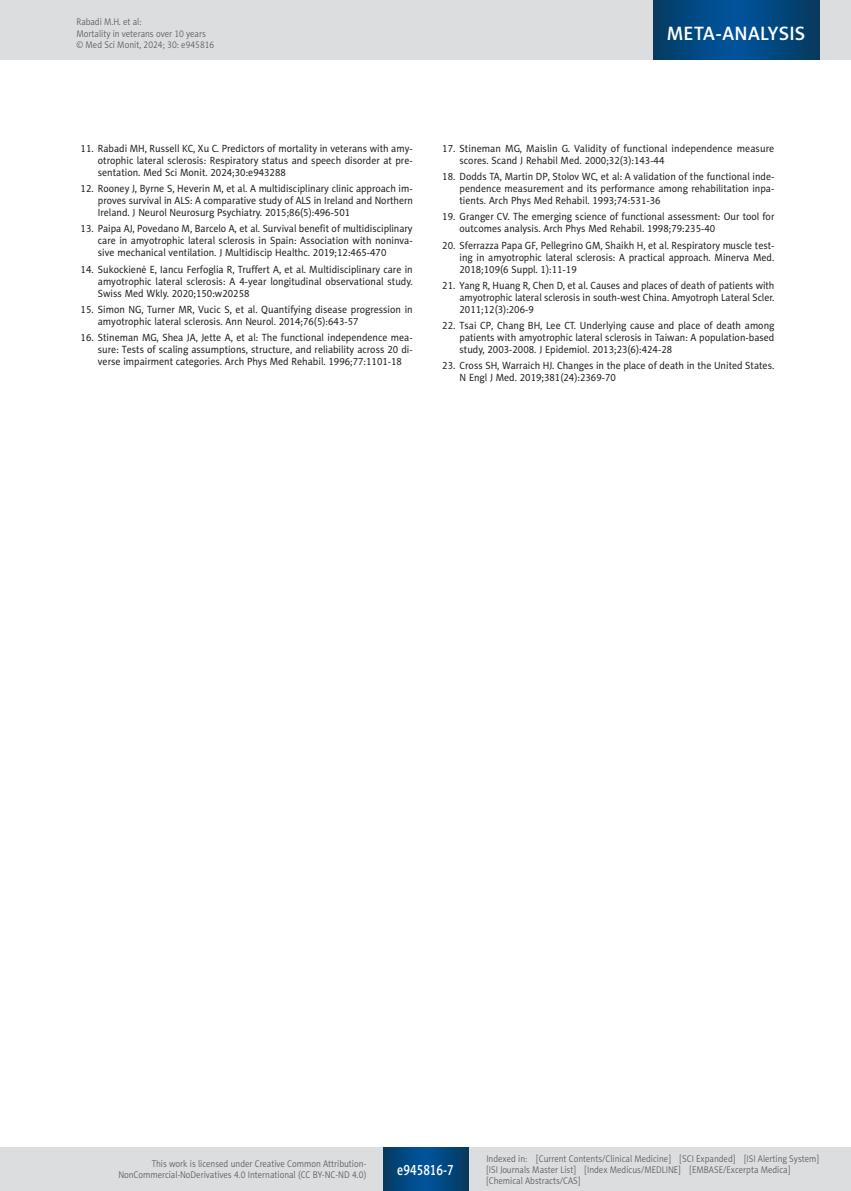
<style>
.page{position:relative;width:851px;height:1191px;background:#fff}
.page>*{position:absolute;margin:0;border:0;box-sizing:border-box;transform-origin:0 0}
.t1{font:19.5px "Naomi Sans EFN Medium";letter-spacing:.01em;color:#fff}
.t2{font:15px "Naomi Sans EFN Medium";color:#fff;scale:.8 1}
.MSM_Referencje_punkt{font:10.5px/12px "Naomi Sans EFN";color:#231f20;text-align:justify;scale:.95 1}
.MSM_Referencje_punkt-2{font:10.5px/12px "Naomi Sans EFN";color:#231f20;text-align:justify;scale:.94 1}
.MSM_Referencje_punkt-3{font:10.5px/12px "Naomi Sans EFN";color:#231f20;scale:.96 1}
.t3{font:9.75px/11.2px "Naomi Sans EFN Light";color:#57585a;scale:.9 1}
</style>
<div class="page">
<div style="left:0;top:1148px;width:850px;height:43px;background:#dcdddf"></div>
<svg style="left:383px;top:1147px;width:85px;height:43px;background:#02477e"></svg>
<div style="left:0;top:0;width:850px;height:60px;background:#dcdddf"></div>
<svg style="left:653px;top:0;width:166px;height:60px;background:#02477e"></svg>
<p class="t3" style="left:77px;top:16px;width:154px">Rabadi M.H. et al:<br>Mortality in veterans over 10 years © Med Sci Monit, 2024; 30: e945816</p>
<h1 class="t1" style="left:666px;top:22px;width:140px">META-ANALYSIS</h1>
<p class="MSM_Referencje_punkt" style="left:98px;top:142px;width:333px;text-indent:-17px">11. Rabadi MH, Russell KC, Xu C. Predictors of mortality in veterans with amy&shy;otrophic lateral sclerosis: Respiratory status and speech disorder at pre&shy;sentation. Med Sci Monit. 2024;30:e943288</p>
<p class="MSM_Referencje_punkt" style="left:98px;top:183px;width:333px;text-indent:-17px">12. Rooney J, Byrne S, Heverin M, et al. A multidisciplinary clinic approach im&shy;proves survival in ALS: A comparative study of ALS in Ireland and Northern Ireland. J Neurol Neurosurg Psychiatry. 2015;86(5):496-501</p>
<p class="MSM_Referencje_punkt" style="left:98px;top:223px;width:333px;text-indent:-17px">13. Paipa AJ, Povedano M, Barcelo A, et al. Survival benefit of multidisciplinary care in amyotrophic lateral sclerosis in Spain: Association with noninva&shy;sive mechanical ventilation. J Multidiscip Healthc. 2019;12:465-470</p>
<p class="MSM_Referencje_punkt" style="left:98px;top:263px;width:333px;text-indent:-17px">14. Sukockienė E, Iancu Ferfoglia R, Truffert A, et al. Multidisciplinary care in amyotrophic lateral sclerosis: A 4-year longitudinal observational study.<br>Swiss Med Wkly. 2020;150:w20258</p>
<p class="MSM_Referencje_punkt" style="left:98px;top:303px;width:333px;text-indent:-17px">15. Simon NG, Turner MR, Vucic S, et al. Quantifying disease progression in amyotrophic lateral sclerosis. Ann Neurol. 2014;76(5):643-57</p>
<p class="MSM_Referencje_punkt" style="left:98px;top:332px;width:333px;text-indent:-17px">16. Stineman MG, Shea JA, Jette A, et al: The functional independence mea&shy;sure: Tests of scaling assumptions, structure, and reliability across 20 di&shy;verse impairment categories. Arch Phys Med Rehabil. 1996;77:1101-18</p>
<p class="MSM_Referencje_punkt-3" style="left:459px;top:142px;width:329px;text-indent:-17px">17. Stineman MG, Maislin G. Validity of functional independence measure scores. Scand J Rehabil Med. 2000;32(3):143-44</p>
<p class="MSM_Referencje_punkt" style="left:459px;top:171px;width:333px;text-indent:-17px">18. Dodds TA, Martin DP, Stolov WC, et al: A validation of the functional inde&shy;pendence measurement and its performance among rehabilitation inpa&shy;tients. Arch Phys Med Rehabil. 1993;74:531-36</p>
<p class="MSM_Referencje_punkt" style="left:459px;top:211px;width:333px;text-indent:-17px">19. Granger CV. The emerging science of functional assessment: Our tool for outcomes analysis. Arch Phys Med Rehabil. 1998;79:235-40</p>
<p class="MSM_Referencje_punkt" style="left:459px;top:239px;width:333px;text-indent:-17px">20. Sferrazza Papa GF, Pellegrino GM, Shaikh H, et al. Respiratory muscle test&shy;ing in amyotrophic lateral sclerosis: A practical approach. Minerva Med.<br>2018;109(6 Suppl. 1):11-19</p>
<p class="MSM_Referencje_punkt-2" style="left:459px;top:279px;width:336px;text-indent:-17px">21. Yang R, Huang R, Chen D, et al. Causes and places of death of patients with amyotrophic lateral sclerosis in south-west China. Amyotroph Lateral Scler.<br>2011;12(3):206-9</p>
<p class="MSM_Referencje_punkt" style="left:459px;top:320px;width:333px;text-indent:-17px">22. Tsai CP, Chang BH, Lee CT. Underlying cause and place of death among patients with amyotrophic lateral sclerosis in Taiwan: A population-based study, 2003-2008. J Epidemiol. 2013;23(6):424-28</p>
<p class="MSM_Referencje_punkt" style="left:459px;top:360px;width:333px;text-indent:-17px">23. Cross SH, Warraich HJ. Changes in the place of death in the United States.<br>N Engl J Med. 2019;381(24):2369-70</p>
<p class="t3" style="left:118px;top:1158px;width:277px;text-align:right">This work is licensed under Creative Common Attribution-<br>NonCommercial-NoDerivatives 4.0 International (CC BY-NC-ND 4.0)</p>
<h2 class="t2" style="left:397px;top:1160px;width:72px">e945816-7</h2>
<p class="t3" style="left:486px;top:1152px;width:371px">Indexed in: [Current Contents/Clinical Medicine] [SCI Expanded] [ISI Alerting System] [ISI Journals Master List] [Index Medicus/MEDLINE] [EMBASE/Excerpta Medica] [Chemical Abstracts/CAS]</p>
</div>
